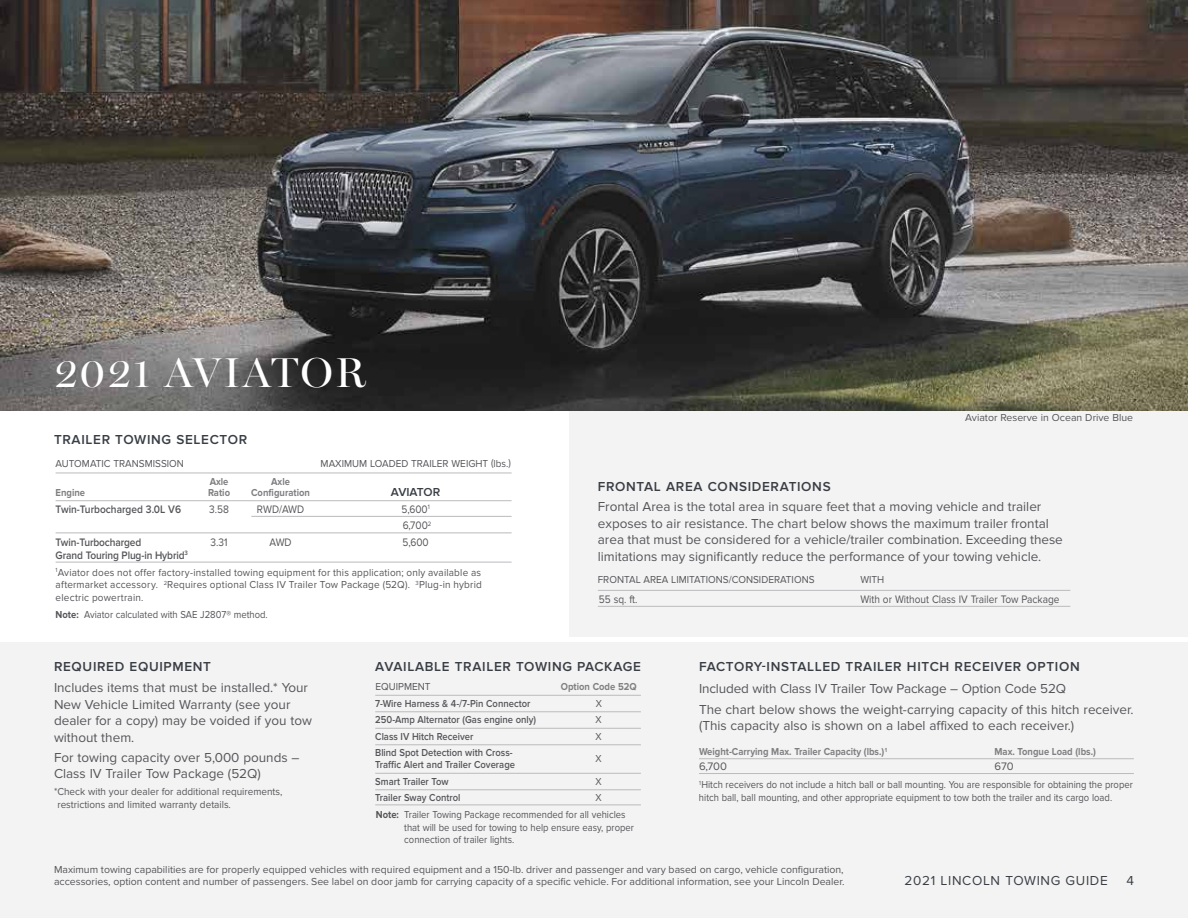
<style>
.page{position:relative;width:1188px;height:918px;background:#fff}
.page>*{position:absolute;margin:0;border:0;box-sizing:border-box;transform-origin:0 0}
.t1{font:42px "Lincoln Miller B";letter-spacing:.05em;color:#fff}
.t2{font:13.5px/16.5px "Lincoln Proxima Nova";color:#55565a}
.t3{font:600 13.5px "Lincoln Proxima Nova";letter-spacing:.05em;color:#393e45}
.t4{font:13.5px "Lincoln Proxima Nova";letter-spacing:.05em;color:#393e45}
.t5{font:600 12px "Lincoln Proxima Nova";letter-spacing:-.01em;color:#393e45}
.t6{font:11.25px/16.5px "Lincoln Proxima Nova";color:#55565a;scale:.9 1}
.t7{font:600 11.25px "Lincoln Proxima Nova";letter-spacing:-.01em;color:#55565a;scale:.9 1}
.t8{font:11.25px "Lincoln Proxima Nova";color:#55565a}
.t9{font:10.5px/12.6px "Lincoln Proxima Nova";color:#55565a;scale:.95 1}
.t10{font:10.5px/12.6px "Lincoln Proxima Nova";color:#55565a;scale:.9 1}
.t11{font:10.5px/12.6px "Lincoln Proxima Nova";color:#55565a}
.t12{font:600 10.5px/12px "Lincoln Proxima Nova";color:#55565a;scale:.9 1}
.t13{font:700 10.5px "Lincoln Proxima Nova";color:#808083;scale:.9 1}
.s1{font-weight:700}
</style>
<div class="page">
<div style="left:0;top:643px;width:1188px;height:275px;background:#f4f3f3"></div>
<div style="left:569px;top:404px;width:619px;height:232px;background:#f4f3f3"></div>
<hr style="left:598px;top:590px;width:472px;height:1px;background:#bbbbbd">
<hr style="left:598px;top:606px;width:472px;height:1px;background:#bbbbbd">
<img style="left:0;top:0;width:1188px;height:410px">
<hr style="left:56px;top:473px;width:456px;height:1px;background:#bbbbbd">
<hr style="left:56px;top:500px;width:456px;height:1px;background:#bbbbbd">
<hr style="left:251px;top:516px;width:261px;height:1px;background:#bbbbbd">
<hr style="left:56px;top:533px;width:456px;height:1px;background:#bbbbbd">
<hr style="left:56px;top:562px;width:456px;height:1px;background:#bbbbbd">
<hr style="left:699px;top:758px;width:435px;height:1px;background:#bbbbbd">
<hr style="left:699px;top:773px;width:435px;height:1px;background:#bbbbbd">
<hr style="left:375px;top:695px;width:266px;height:1px;background:#bbbbbd">
<hr style="left:375px;top:712px;width:266px;height:1px;background:#bbbbbd">
<hr style="left:375px;top:728px;width:266px;height:1px;background:#bbbbbd">
<hr style="left:375px;top:745px;width:266px;height:1px;background:#bbbbbd">
<hr style="left:375px;top:773px;width:266px;height:1px;background:#bbbbbd">
<hr style="left:375px;top:790px;width:266px;height:1px;background:#bbbbbd">
<hr style="left:375px;top:805px;width:266px;height:1px;background:#bbbbbd">
<h1 class="t1" style="left:54px;top:348px;width:314px">2021 AVIATOR</h1>
<p class="t3" style="left:54px;top:432px;width:195px">TRAILER TOWING SELECTOR</p>
<p class="t13" style="left:210px;top:476px;width:22px">Axle</p>
<p class="t13" style="left:271px;top:476px;width:22px">Axle</p>
<p class="t13" style="left:56px;top:487px;width:34px">Engine</p>
<p class="t13" style="left:208px;top:487px;width:26px">Ratio</p>
<p class="t13" style="left:251px;top:487px;width:67px">Configuration</p>
<p class="t5" style="left:391px;top:485px;width:51px">AVIATOR</p>
<p class="t7" style="left:56px;top:503px;width:141px">Twin-Turbocharged 3.0L V6</p>
<p class="t6" style="left:209px;top:501px;width:24px">3.58</p>
<p class="t6" style="left:257px;top:501px;width:54px">RWD/AWD</p>
<p class="t6" style="left:401px;top:501px;width:35px">5,600<sup>1<br></sup>6,700<sup>2</sup></p>
<p class="t7" style="left:56px;top:536px;width:97px">Twin-Turbocharged</p>
<p class="t6" style="left:211px;top:534px;width:20px">3.31</p>
<p class="t6" style="left:270px;top:534px;width:26px">AWD</p>
<p class="t6" style="left:402px;top:534px;width:31px">5,600</p>
<p class="t7" style="left:56px;top:548px;width:149px">Grand Touring Plug-in Hybrid<sup>3</sup></p>
<p class="t9" style="left:56px;top:566px;width:450px;text-align:justify"><sup>1</sup>Aviator does not offer factory-installed towing equipment for this application; only available as aftermarket accessory. <sup>2</sup>Requires optional Class IV Trailer Tow Package (52Q). <sup>3</sup>Plug-in hybrid electric powertrain.</p>
<p class="t10" style="left:56px;top:608px;width:237px"><span class="s1">Note:</span> Aviator calculated with SAE J2807® method.</p>
<p class="t9" style="left:56px;top:458px;width:137px">AUTOMATIC TRANSMISSION</p>
<p class="t9" style="left:321px;top:458px;width:202px">MAXIMUM LOADED TRAILER WEIGHT (lbs.)</p>
<p class="t3" style="left:598px;top:479px;width:234px">FRONTAL AREA CONSIDERATIONS</p>
<p class="t11" style="left:965px;top:412px;width:170px">Aviator Reserve in Ocean Drive Blue</p>
<p class="t2" style="left:598px;top:499px;width:466px">Frontal Area is the total area in square feet that a moving vehicle and trailer exposes to air resistance. The chart below shows the maximum trailer frontal area that must be considered for a vehicle/trailer combination. Exceeding these limitations may significantly reduce the performance of your towing vehicle.</p>
<p class="t9" style="left:598px;top:573px;width:230px">FRONTAL AREA LIMITATIONS/CONSIDERATIONS</p>
<p class="t9" style="left:860px;top:573px;width:27px">WITH</p>
<p class="t6" style="left:599px;top:591px;width:44px">55 sq. ft.</p>
<p class="t6" style="left:860px;top:591px;width:223px">With or Without Class IV Trailer Tow Package</p>
<p class="t3" style="left:54px;top:659px;width:159px">REQUIRED EQUIPMENT</p>
<p class="t2" style="left:54px;top:680px;width:260px">Includes items that must be installed.* Your New Vehicle Limited Warranty (see your dealer for a copy) may be voided if you tow without them.</p>
<p class="t2" style="left:54px;top:749px;width:247px">For towing capacity over 5,000 pounds –<br>Class IV Trailer Tow Package (52Q)</p>
<p class="t9" style="left:57px;top:786px;width:238px;text-indent:-3px">*Check with your dealer for additional requirements, restrictions and limited warranty details.</p>
<p class="t3" style="left:375px;top:659px;width:267px">AVAILABLE TRAILER TOWING PACKAGE</p>
<p class="t9" style="left:375px;top:681px;width:59px">EQUIPMENT</p>
<p class="t13" style="left:561px;top:681px;width:86px">Option Code 52Q</p>
<p class="t12" style="left:375px;top:698px;width:174px">7-Wire Harness &amp; 4-/7-Pin Connector</p>
<p class="t10" style="left:596px;top:697px;width:8px">X</p>
<p class="t12" style="left:375px;top:714px;width:180px">250-Amp Alternator (Gas engine only)</p>
<p class="t10" style="left:596px;top:714px;width:8px">X</p>
<p class="t12" style="left:375px;top:731px;width:111px">Class IV Hitch Receiver</p>
<p class="t10" style="left:596px;top:730px;width:8px">X</p>
<p class="t12" style="left:375px;top:747px;width:157px">Blind Spot Detection with Cross-<br>Traffic Alert and Trailer Coverage</p>
<p class="t10" style="left:596px;top:753px;width:8px">X</p>
<p class="t12" style="left:375px;top:776px;width:83px">Smart Trailer Tow</p>
<p class="t10" style="left:596px;top:775px;width:8px">X</p>
<p class="t12" style="left:375px;top:792px;width:96px">Trailer Sway Control</p>
<p class="t10" style="left:596px;top:792px;width:8px">X</p>
<p class="t10" style="left:404px;top:809px;width:257px;text-indent:-28px"><span class="s1">Note:</span> Trailer Towing Package recommended for all vehicles that will be used for towing to help ensure easy, proper connection of trailer lights.</p>
<p class="t3" style="left:699px;top:659px;width:382px">FACTORY-INSTALLED TRAILER HITCH RECEIVER OPTION</p>
<p class="t2" style="left:699px;top:679px;width:436px;line-height:20.2px">Included with Class IV Trailer Tow Package – Option Code 52Q<br>The chart below shows the weight-carrying capacity of this hitch receiver.</p>
<p class="t2" style="left:699px;top:717px;width:377px">(This capacity also is shown on a label affixed to each receiver.)</p>
<p class="t13" style="left:699px;top:745px;width:210px">Weight-Carrying Max. Trailer Capacity (lbs.)<sup>1</sup></p>
<p class="t13" style="left:994px;top:745px;width:114px">Max. Tongue Load (lbs.)</p>
<p class="t8" style="left:699px;top:760px;width:30px">6,700</p>
<p class="t8" style="left:995px;top:760px;width:21px">670</p>
<p class="t10" style="left:699px;top:779px;width:484px"><sup>1</sup>Hitch receivers do not include a hitch ball or ball mounting. You are responsible for obtaining the proper hitch ball, ball mounting, and other appropriate equipment to tow both the trailer and its cargo load.</p>
<p class="t11" style="left:54px;top:863px;width:792px">Maximum towing capabilities are for properly equipped vehicles with required equipment and a 150-lb. driver and passenger and vary based on cargo, vehicle configuration, accessories, option content and number of passengers. See label on door jamb for carrying capacity of a specific vehicle. For additional information, see your Lincoln Dealer.</p>
<p class="t4" style="left:905px;top:873px;width:205px">2021 LINCOLN TOWING GUIDE</p>
<p class="t4" style="left:1126px;top:873px;width:9px">4</p>
</div>
